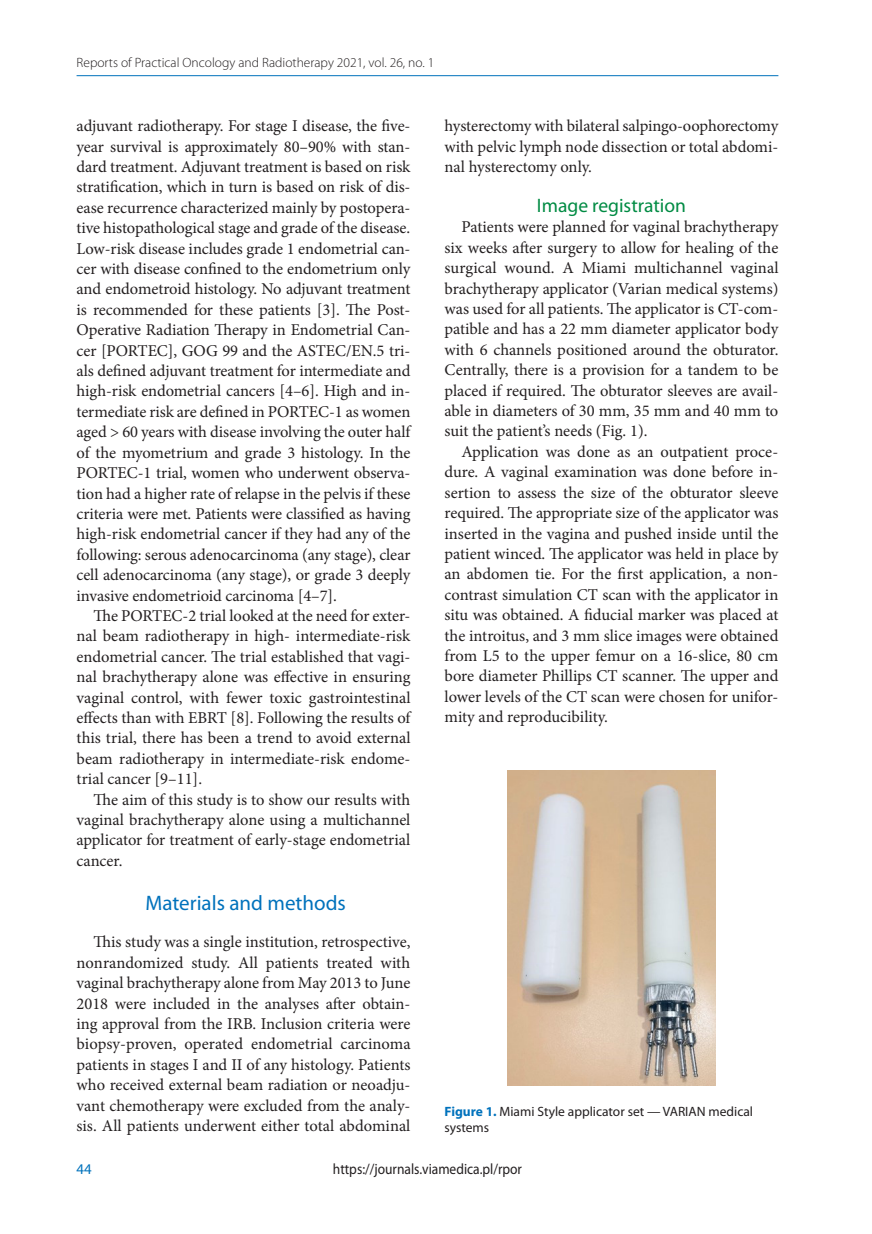
<style>
.page{position:relative;width:872px;height:1234px;background:#fff}
.page>*{position:absolute;margin:0;border:0;box-sizing:border-box;transform-origin:0 0}
.t1{font:21px "Myriad Pro";color:#0072bc}
.t2{font:19.5px "Myriad Pro";color:#008b43}
.t3{font:16.5px/20.4px "Minion Pro";letter-spacing:-.005em;color:#231f20;text-align:justify}
.t4{font:15px "Myriad Pro";color:#231f20;scale:.9 1}
.t5{font:14.85px "Myriad Pro";color:#0072bc}
.t6{font:300 13.5px "Myriad Pro";color:#231f20}
.t7{font:13.5px/16.2px "Myriad Pro";color:#231f20}
.s1{font-weight:700;color:#0072bc}
</style>
<div class="page">
<hr style="left:77px;top:75px;width:701px;height:1px;background:#0072bc">
<img style="left:507px;top:770px;width:208px;height:314px">
<p class="t6" style="left:77px;top:55px;width:359px">Reports of Practical Oncology and Radiotherapy 2021, vol. 26, no. 1</p>
<p class="t3" style="left:77px;top:116px;width:335px">adjuvant radiotherapy. For stage I disease, the five&shy;year survival is approximately 80–90% with stan&shy;dard treatment. Adjuvant treatment is based on risk stratification, which in turn is based on risk of dis&shy;ease recurrence characterized mainly by postopera&shy;tive histopathological stage and grade of the disease.<br>Low-risk disease includes grade 1 endometrial can&shy;cer with disease confined to the endometrium only and endometroid histology. No adjuvant treatment is recommended for these patients [3]. The Post-Operative Radiation Therapy in Endometrial Can&shy;cer [PORTEC], GOG 99 and the ASTEC/EN.5 tri&shy;als defined adjuvant treatment for intermediate and high-risk endometrial cancers [4–6]. High and in&shy;termediate risk are defined in PORTEC-1 as women aged &gt; 60 years with disease involving the outer half of the myometrium and grade 3 histology. In the PORTEC-1 trial, women who underwent observa&shy;tion had a higher rate of relapse in the pelvis if these criteria were met. Patients were classified as having high-risk endometrial cancer if they had any of the following: serous adenocarcinoma (any stage), clear cell adenocarcinoma (any stage), or grade 3 deeply invasive endometrioid carcinoma [4–7].</p>
<p class="t3" style="left:77px;top:605px;width:336px;text-indent:17px">The PORTEC-2 trial looked at the need for exter&shy;nal beam radiotherapy in high- intermediate-risk endometrial cancer. The trial established that vagi&shy;nal brachytherapy alone was effective in ensuring vaginal control, with fewer toxic gastrointestinal effects than with EBRT [8]. Following the results of this trial, there has been a trend to avoid external beam radiotherapy in intermediate-risk endome&shy;trial cancer [9–11].</p>
<p class="t3" style="left:77px;top:789px;width:335px;text-indent:17px">The aim of this study is to show our results with vaginal brachytherapy alone using a multichannel applicator for treatment of early-stage endometrial cancer.</p>
<p class="t1" style="left:145px;top:891px;width:202px">Materials and methods</p>
<p class="t3" style="left:77px;top:931px;width:336px;text-indent:17px">This study was a single institution, retrospective, nonrandomized study. All patients treated with vaginal brachytherapy alone from May 2013 to June 2018 were included in the analyses after obtain&shy;ing approval from the IRB. Inclusion criteria were biopsy-proven, operated endometrial carcinoma patients in stages I and II of any histology. Patients who received external beam radiation or neoadju&shy;vant chemotherapy were excluded from the analy&shy;sis. All patients underwent either total abdominal</p>
<p class="t3" style="left:444px;top:116px;width:335px">hysterectomy with bilateral salpingo-oophorectomy with pelvic lymph node dissection or total abdomi&shy;nal hysterectomy only.</p>
<p class="t2" style="left:537px;top:195px;width:150px">Image registration</p>
<p class="t3" style="left:444px;top:217px;width:335px;text-indent:17px">Patients were planned for vaginal brachytherapy six weeks after surgery to allow for healing of the surgical wound. A Miami multichannel vaginal brachytherapy applicator (Varian medical systems) was used for all patients. The applicator is CT-com&shy;patible and has a 22 mm diameter applicator body with 6 channels positioned around the obturator.<br>Centrally, there is a provision for a tandem to be placed if required. The obturator sleeves are avail&shy;able in diameters of 30 mm, 35 mm and 40 mm to suit the patient’s needs (Fig. 1).</p>
<p class="t3" style="left:444px;top:441px;width:335px;text-indent:17px">Application was done as an outpatient proce&shy;dure. A vaginal examination was done before in&shy;sertion to assess the size of the obturator sleeve required. The appropriate size of the applicator was inserted in the vagina and pushed inside until the patient winced. The applicator was held in place by an abdomen tie. For the first application, a non&shy;contrast simulation CT scan with the applicator in situ was obtained. A fiducial marker was placed at the introitus, and 3 mm slice images were obtained from L5 to the upper femur on a 16-slice, 80 cm bore diameter Phillips CT scanner. The upper and lower levels of the CT scan were chosen for unifor&shy;mity and reproducibility.</p>
<p class="t7" style="left:444px;top:1102px;width:310px"><span class="s1">Figure 1.</span> Miami Style applicator set — VARIAN medical systems</p>
<p class="t5" style="left:77px;top:1160px;width:17px">44</p>
<p class="t4" style="left:333px;top:1160px;width:212px">https://journals.viamedica.pl/rpor</p>
</div>
